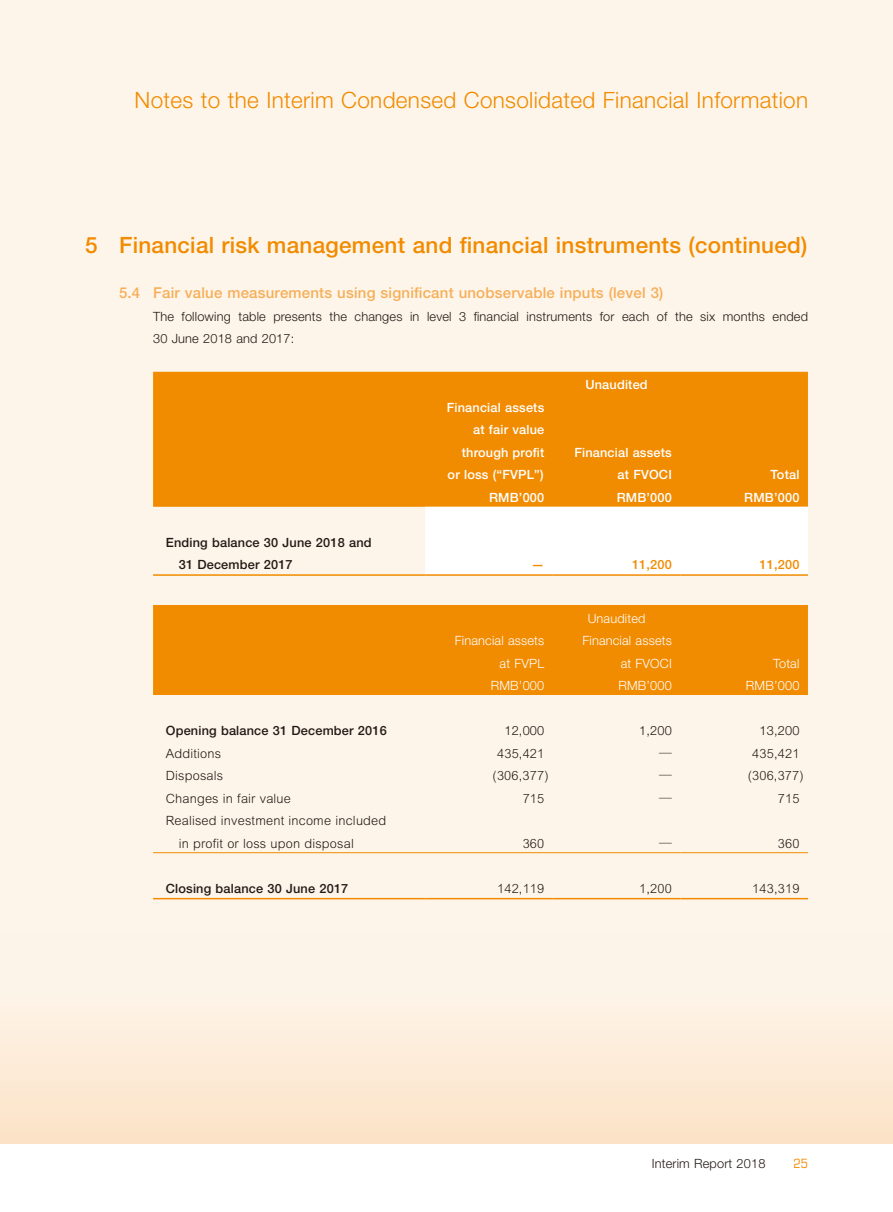
<style>
.page{position:relative;width:893px;height:1212px;background:#fff}
.page>*{position:absolute;margin:0;border:0;box-sizing:border-box;transform-origin:0 0}
.t1{font:300 22.5px "Helvetica Neue";letter-spacing:.015em;color:#f18b00}
.t2{font:500 22.5px "Helvetica Neue";letter-spacing:.01em;color:#f18b00}
.t3{font:500 15px "Helvetica Neue";letter-spacing:.015em;color:#f6af59}
.t4{font:300 12.75px/22.5px "M Hei HK";letter-spacing:.015em;color:#231916}
.t5{font:300 12.75px/22.5px "Helvetica Neue";letter-spacing:.015em;color:#231916}
.t6{font:500 12.75px/22.5px "Helvetica Neue";letter-spacing:.015em;color:#fff;text-align:right}
.t7{font:500 12.75px/22.5px "Helvetica Neue";letter-spacing:.015em;color:#231916}
.t8{font:300 12.75px/22.5px "Helvetica Neue";letter-spacing:.015em;color:#fff;text-align:right}
.t9{font:500 12.75px "Helvetica Neue";letter-spacing:.015em;color:#f18b00}
.t10{font:condensed 12.75px "Eurostile";color:#f18b00}
</style>
<div class="page">
<div style="left:0;top:0;width:893px;height:1144px;background:#fef5ea"></div>
<div style="left:0;top:931px;width:893px;height:213px;background:linear-gradient(to bottom,#fdf8f0,#fce4c8)"></div>
<div style="left:153px;top:372px;width:655px;height:135px;background:#f18b00"></div>
<div style="left:425px;top:507px;width:383px;height:67px;background:#fff"></div>
<hr style="left:153px;top:574px;width:272px;height:2px;background:#f18b00">
<hr style="left:425px;top:574px;width:128px;height:2px;background:#f18b00">
<hr style="left:553px;top:574px;width:127px;height:2px;background:#f18b00">
<hr style="left:680px;top:574px;width:128px;height:2px;background:#f18b00">
<div style="left:153px;top:605px;width:655px;height:90px;background:#f18b00"></div>
<hr style="left:153px;top:852px;width:272px;height:1px;background:#f18b00">
<hr style="left:425px;top:852px;width:128px;height:1px;background:#f18b00">
<hr style="left:553px;top:852px;width:127px;height:1px;background:#f18b00">
<hr style="left:680px;top:852px;width:128px;height:1px;background:#f18b00">
<hr style="left:153px;top:898px;width:272px;height:1px;background:#f18b00">
<hr style="left:425px;top:898px;width:128px;height:1px;background:#f18b00">
<hr style="left:553px;top:898px;width:127px;height:1px;background:#f18b00">
<hr style="left:680px;top:898px;width:128px;height:1px;background:#f18b00">
<h1 class="t1" style="left:135px;top:86px;width:675px">Notes to the Interim Condensed Consolidated Financial Information</h1>
<h1 class="t2" style="left:85px;top:232px;width:724px">5 Financial risk management and financial instruments (continued)</h1>
<p class="t3" style="left:119px;top:284px;width:546px">5.4 Fair value measurements using significant unobservable inputs (level 3)</p>
<p class="t5" style="left:153px;top:305px;width:656px">The following table presents the changes in level 3 financial instruments for each of the six months ended<br>30 June 2018 and 2017:</p>
<p class="t6" style="left:585px;top:373px;width:64px">Unaudited</p>
<p class="t6" style="left:447px;top:396px;width:99px">Financial assets at fair value through profit or loss (“FVPL”)</p>
<p class="t6" style="left:574px;top:441px;width:99px">Financial assets at FVOCI</p>
<p class="t6" style="left:771px;top:463px;width:30px">Total</p>
<p class="t7" style="left:179px;top:531px;width:194px;text-indent:-13px">Ending balance 30 June 2018 and<br>31 December 2017</p>
<p class="t6" style="left:489px;top:486px;width:57px">RMB’000</p>
<p class="t6" style="left:617px;top:486px;width:57px">RMB’000</p>
<p class="t6" style="left:744px;top:486px;width:57px">RMB’000</p>
<p class="t9" style="left:532px;top:557px;width:14px">—</p>
<p class="t9" style="left:632px;top:557px;width:41px">11,200</p>
<p class="t9" style="left:760px;top:557px;width:41px">11,200</p>
<p class="t8" style="left:588px;top:607px;width:59px">Unaudited</p>
<p class="t8" style="left:455px;top:629px;width:91px">Financial assets at FVPL</p>
<p class="t8" style="left:582px;top:629px;width:91px">Financial assets at FVOCI</p>
<p class="t8" style="left:773px;top:652px;width:28px">Total</p>
<p class="t8" style="left:491px;top:674px;width:55px">RMB’000</p>
<p class="t8" style="left:618px;top:674px;width:55px">RMB’000</p>
<p class="t8" style="left:746px;top:674px;width:55px">RMB’000</p>
<p class="t7" style="left:166px;top:719px;width:222px">Opening balance 31 December 2016</p>
<p class="t5" style="left:504px;top:719px;width:41px">12,000</p>
<p class="t5" style="left:639px;top:719px;width:34px">1,200</p>
<p class="t5" style="left:760px;top:719px;width:41px">13,200</p>
<p class="t4" style="left:166px;top:741px;width:57px">Additions</p>
<p class="t4" style="left:497px;top:741px;width:49px">435,421</p>
<p class="t4" style="left:659px;top:741px;width:14px">—</p>
<p class="t4" style="left:752px;top:741px;width:49px">435,421</p>
<p class="t4" style="left:166px;top:764px;width:59px">Disposals</p>
<p class="t4" style="left:493px;top:764px;width:57px">(306,377)</p>
<p class="t4" style="left:659px;top:764px;width:14px">—</p>
<p class="t4" style="left:748px;top:764px;width:57px">(306,377)</p>
<p class="t4" style="left:166px;top:786px;width:127px">Changes in fair value</p>
<p class="t4" style="left:523px;top:786px;width:23px">715</p>
<p class="t4" style="left:659px;top:786px;width:14px">—</p>
<p class="t4" style="left:778px;top:786px;width:23px">715</p>
<p class="t4" style="left:179px;top:809px;width:209px;text-indent:-13px">Realised investment income included in profit or loss upon disposal</p>
<p class="t4" style="left:523px;top:831px;width:23px">360</p>
<p class="t4" style="left:659px;top:831px;width:14px">—</p>
<p class="t4" style="left:778px;top:831px;width:23px">360</p>
<p class="t7" style="left:166px;top:877px;width:184px">Closing balance 30 June 2017</p>
<p class="t4" style="left:497px;top:877px;width:49px">142,119</p>
<p class="t4" style="left:639px;top:877px;width:34px">1,200</p>
<p class="t4" style="left:752px;top:877px;width:49px">143,319</p>
<p class="t5" style="left:652px;top:1151px;width:115px">Interim Report 2018</p>
<p class="t10" style="left:794px;top:1155px;width:16px">25</p>
</div>
